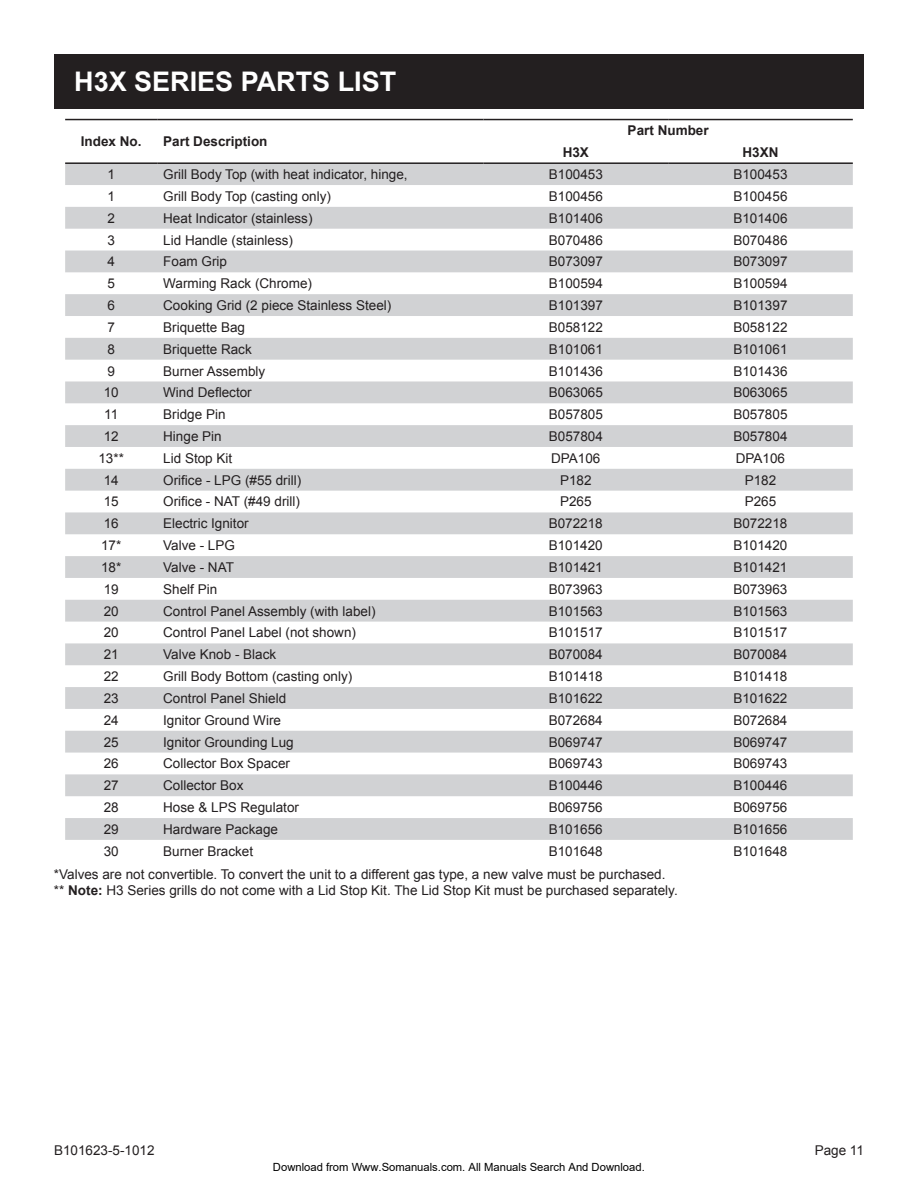
<style>
.page{position:relative;width:918px;height:1188px;background:#fff}
.page>*{position:absolute;margin:0;border:0;box-sizing:border-box;transform-origin:0 0}
.t1{font:700 27px "Arial";color:#fff}
.t2{font:13.5px/16.2px "Arial";color:#231f20}
.t3{font:700 13.5px "Arial";color:#231f20}
.t4{font:11.25px "Arial";color:#000}
.s1{font-weight:700}
</style>
<div class="page">
<svg style="left:65px;top:164px;width:788px;height:676px;fill:#d7d8da"></svg>
<hr style="left:65px;top:119px;width:92px;height:1px;background:#231f20">
<hr style="left:157px;top:119px;width:327px;height:1px;background:#231f20">
<hr style="left:65px;top:162px;width:92px;height:2px;background:#231f20">
<hr style="left:157px;top:162px;width:327px;height:2px;background:#231f20">
<hr style="left:484px;top:119px;width:184px;height:1px;background:#231f20">
<hr style="left:668px;top:119px;width:185px;height:1px;background:#231f20">
<hr style="left:484px;top:162px;width:184px;height:2px;background:#231f20">
<hr style="left:668px;top:162px;width:185px;height:2px;background:#231f20">
<div style="left:54px;top:54px;width:810px;height:54px;background:#231f20"></div>
<h1 class="t1" style="left:74px;top:64px;width:324px">H3X SERIES PARTS LIST</h1>
<p class="t3" style="left:81px;top:133px;width:62px">Index No.</p>
<p class="t3" style="left:163px;top:133px;width:106px">Part Description</p>
<p class="t3" style="left:628px;top:122px;width:83px">Part Number</p>
<p class="t3" style="left:563px;top:144px;width:28px">H3X</p>
<p class="t3" style="left:742px;top:144px;width:38px">H3XN</p>
<p class="t2" style="left:107px;top:166px;width:9px">1</p>
<p class="t2" style="left:163px;top:166px;width:246px">Grill Body Top (with heat indicator, hinge,</p>
<p class="t2" style="left:549px;top:166px;width:56px">B100453</p>
<p class="t2" style="left:733px;top:166px;width:56px">B100453</p>
<p class="t2" style="left:107px;top:188px;width:9px">1</p>
<p class="t2" style="left:163px;top:188px;width:169px">Grill Body Top (casting only)</p>
<p class="t2" style="left:549px;top:188px;width:56px">B100456</p>
<p class="t2" style="left:733px;top:188px;width:56px">B100456</p>
<p class="t2" style="left:107px;top:210px;width:9px">2</p>
<p class="t2" style="left:163px;top:210px;width:151px">Heat Indicator (stainless)</p>
<p class="t2" style="left:549px;top:210px;width:56px">B101406</p>
<p class="t2" style="left:733px;top:210px;width:56px">B101406</p>
<p class="t2" style="left:107px;top:232px;width:9px">3</p>
<p class="t2" style="left:163px;top:232px;width:131px">Lid Handle (stainless)</p>
<p class="t2" style="left:549px;top:232px;width:56px">B070486</p>
<p class="t2" style="left:733px;top:232px;width:56px">B070486</p>
<p class="t2" style="left:107px;top:254px;width:9px">4</p>
<p class="t2" style="left:163px;top:254px;width:65px">Foam Grip</p>
<p class="t2" style="left:549px;top:254px;width:56px">B073097</p>
<p class="t2" style="left:733px;top:254px;width:56px">B073097</p>
<p class="t2" style="left:107px;top:275px;width:9px">5</p>
<p class="t2" style="left:163px;top:275px;width:150px">Warming Rack (Chrome)</p>
<p class="t2" style="left:549px;top:275px;width:56px">B100594</p>
<p class="t2" style="left:733px;top:275px;width:56px">B100594</p>
<p class="t2" style="left:107px;top:297px;width:9px">6</p>
<p class="t2" style="left:163px;top:297px;width:230px">Cooking Grid (2 piece Stainless Steel)</p>
<p class="t2" style="left:549px;top:297px;width:56px">B101397</p>
<p class="t2" style="left:733px;top:297px;width:56px">B101397</p>
<p class="t2" style="left:107px;top:319px;width:9px">7</p>
<p class="t2" style="left:163px;top:319px;width:83px">Briquette Bag</p>
<p class="t2" style="left:549px;top:319px;width:56px">B058122</p>
<p class="t2" style="left:733px;top:319px;width:56px">B058122</p>
<p class="t2" style="left:107px;top:341px;width:9px">8</p>
<p class="t2" style="left:163px;top:341px;width:90px">Briquette Rack</p>
<p class="t2" style="left:549px;top:341px;width:56px">B101061</p>
<p class="t2" style="left:733px;top:341px;width:56px">B101061</p>
<p class="t2" style="left:107px;top:363px;width:9px">9</p>
<p class="t2" style="left:163px;top:363px;width:104px">Burner Assembly</p>
<p class="t2" style="left:549px;top:363px;width:56px">B101436</p>
<p class="t2" style="left:733px;top:363px;width:56px">B101436</p>
<p class="t2" style="left:104px;top:385px;width:17px">10</p>
<p class="t2" style="left:163px;top:385px;width:90px">Wind Deflector</p>
<p class="t2" style="left:549px;top:385px;width:56px">B063065</p>
<p class="t2" style="left:733px;top:385px;width:56px">B063065</p>
<p class="t2" style="left:104px;top:406px;width:16px">11</p>
<p class="t2" style="left:163px;top:406px;width:64px">Bridge Pin</p>
<p class="t2" style="left:549px;top:406px;width:56px">B057805</p>
<p class="t2" style="left:733px;top:406px;width:56px">B057805</p>
<p class="t2" style="left:104px;top:428px;width:17px">12</p>
<p class="t2" style="left:163px;top:428px;width:60px">Hinge Pin</p>
<p class="t2" style="left:549px;top:428px;width:56px">B057804</p>
<p class="t2" style="left:733px;top:428px;width:56px">B057804</p>
<p class="t2" style="left:98px;top:450px;width:27px">13**</p>
<p class="t2" style="left:163px;top:450px;width:71px">Lid Stop Kit</p>
<p class="t2" style="left:551px;top:450px;width:51px">DPA106</p>
<p class="t2" style="left:736px;top:450px;width:51px">DPA106</p>
<p class="t2" style="left:104px;top:472px;width:17px">14</p>
<p class="t2" style="left:163px;top:472px;width:140px">Orifice - LPG (#55 drill)</p>
<p class="t2" style="left:560px;top:472px;width:33px">P182</p>
<p class="t2" style="left:745px;top:472px;width:33px">P182</p>
<p class="t2" style="left:104px;top:494px;width:17px">15</p>
<p class="t2" style="left:163px;top:494px;width:138px">Orifice - NAT (#49 drill)</p>
<p class="t2" style="left:560px;top:494px;width:33px">P265</p>
<p class="t2" style="left:745px;top:494px;width:33px">P265</p>
<p class="t2" style="left:104px;top:516px;width:17px">16</p>
<p class="t2" style="left:163px;top:516px;width:87px">Electric Ignitor</p>
<p class="t2" style="left:549px;top:516px;width:56px">B072218</p>
<p class="t2" style="left:733px;top:516px;width:56px">B072218</p>
<p class="t2" style="left:101px;top:537px;width:22px">17*</p>
<p class="t2" style="left:163px;top:537px;width:73px">Valve - LPG</p>
<p class="t2" style="left:549px;top:537px;width:56px">B101420</p>
<p class="t2" style="left:733px;top:537px;width:56px">B101420</p>
<p class="t2" style="left:101px;top:559px;width:22px">18*</p>
<p class="t2" style="left:163px;top:559px;width:72px">Valve - NAT</p>
<p class="t2" style="left:549px;top:559px;width:56px">B101421</p>
<p class="t2" style="left:733px;top:559px;width:56px">B101421</p>
<p class="t2" style="left:104px;top:581px;width:17px">19</p>
<p class="t2" style="left:163px;top:581px;width:56px">Shelf Pin</p>
<p class="t2" style="left:549px;top:581px;width:56px">B073963</p>
<p class="t2" style="left:733px;top:581px;width:56px">B073963</p>
<p class="t2" style="left:104px;top:603px;width:17px">20</p>
<p class="t2" style="left:163px;top:603px;width:214px">Control Panel Assembly (with label)</p>
<p class="t2" style="left:549px;top:603px;width:56px">B101563</p>
<p class="t2" style="left:733px;top:603px;width:56px">B101563</p>
<p class="t2" style="left:104px;top:625px;width:17px">20</p>
<p class="t2" style="left:163px;top:625px;width:194px">Control Panel Label (not shown)</p>
<p class="t2" style="left:549px;top:625px;width:56px">B101517</p>
<p class="t2" style="left:733px;top:625px;width:56px">B101517</p>
<p class="t2" style="left:104px;top:647px;width:17px">21</p>
<p class="t2" style="left:163px;top:647px;width:115px">Valve Knob - Black</p>
<p class="t2" style="left:549px;top:647px;width:56px">B070084</p>
<p class="t2" style="left:733px;top:647px;width:56px">B070084</p>
<p class="t2" style="left:104px;top:668px;width:17px">22</p>
<p class="t2" style="left:163px;top:668px;width:191px">Grill Body Bottom (casting only)</p>
<p class="t2" style="left:549px;top:668px;width:56px">B101418</p>
<p class="t2" style="left:733px;top:668px;width:56px">B101418</p>
<p class="t2" style="left:104px;top:690px;width:17px">23</p>
<p class="t2" style="left:163px;top:690px;width:125px">Control Panel Shield</p>
<p class="t2" style="left:549px;top:690px;width:56px">B101622</p>
<p class="t2" style="left:733px;top:690px;width:56px">B101622</p>
<p class="t2" style="left:104px;top:712px;width:17px">24</p>
<p class="t2" style="left:163px;top:712px;width:119px">Ignitor Ground Wire</p>
<p class="t2" style="left:549px;top:712px;width:56px">B072684</p>
<p class="t2" style="left:733px;top:712px;width:56px">B072684</p>
<p class="t2" style="left:104px;top:734px;width:17px">25</p>
<p class="t2" style="left:163px;top:734px;width:132px">Ignitor Grounding Lug</p>
<p class="t2" style="left:549px;top:734px;width:56px">B069747</p>
<p class="t2" style="left:733px;top:734px;width:56px">B069747</p>
<p class="t2" style="left:104px;top:756px;width:17px">26</p>
<p class="t2" style="left:163px;top:756px;width:128px">Collector Box Spacer</p>
<p class="t2" style="left:549px;top:756px;width:56px">B069743</p>
<p class="t2" style="left:733px;top:756px;width:56px">B069743</p>
<p class="t2" style="left:104px;top:778px;width:17px">27</p>
<p class="t2" style="left:163px;top:778px;width:82px">Collector Box</p>
<p class="t2" style="left:549px;top:778px;width:56px">B100446</p>
<p class="t2" style="left:733px;top:778px;width:56px">B100446</p>
<p class="t2" style="left:104px;top:799px;width:17px">28</p>
<p class="t2" style="left:163px;top:799px;width:137px">Hose &amp; LPS Regulator</p>
<p class="t2" style="left:549px;top:799px;width:56px">B069756</p>
<p class="t2" style="left:733px;top:799px;width:56px">B069756</p>
<p class="t2" style="left:104px;top:821px;width:17px">29</p>
<p class="t2" style="left:163px;top:821px;width:116px">Hardware Package</p>
<p class="t2" style="left:549px;top:821px;width:56px">B101656</p>
<p class="t2" style="left:733px;top:821px;width:56px">B101656</p>
<p class="t2" style="left:104px;top:843px;width:17px">30</p>
<p class="t2" style="left:163px;top:843px;width:92px">Burner Bracket</p>
<p class="t2" style="left:549px;top:843px;width:56px">B101648</p>
<p class="t2" style="left:733px;top:843px;width:56px">B101648</p>
<p class="t2" style="left:54px;top:866px;width:625px">*Valves are not convertible. To convert the unit to a different gas type, a new valve must be purchased. ** <span class="s1">Note:</span> H3 Series grills do not come with a Lid Stop Kit. The Lid Stop Kit must be purchased separately.</p>
<p class="t2" style="left:54px;top:1143px;width:102px">B101623-5-1012</p>
<p class="t2" style="left:815px;top:1143px;width:51px">Page 11</p>
<p class="t4" style="left:273px;top:1160px;width:373px">Download from Www.Somanuals.com. All Manuals Search And Download.</p>
</div>
